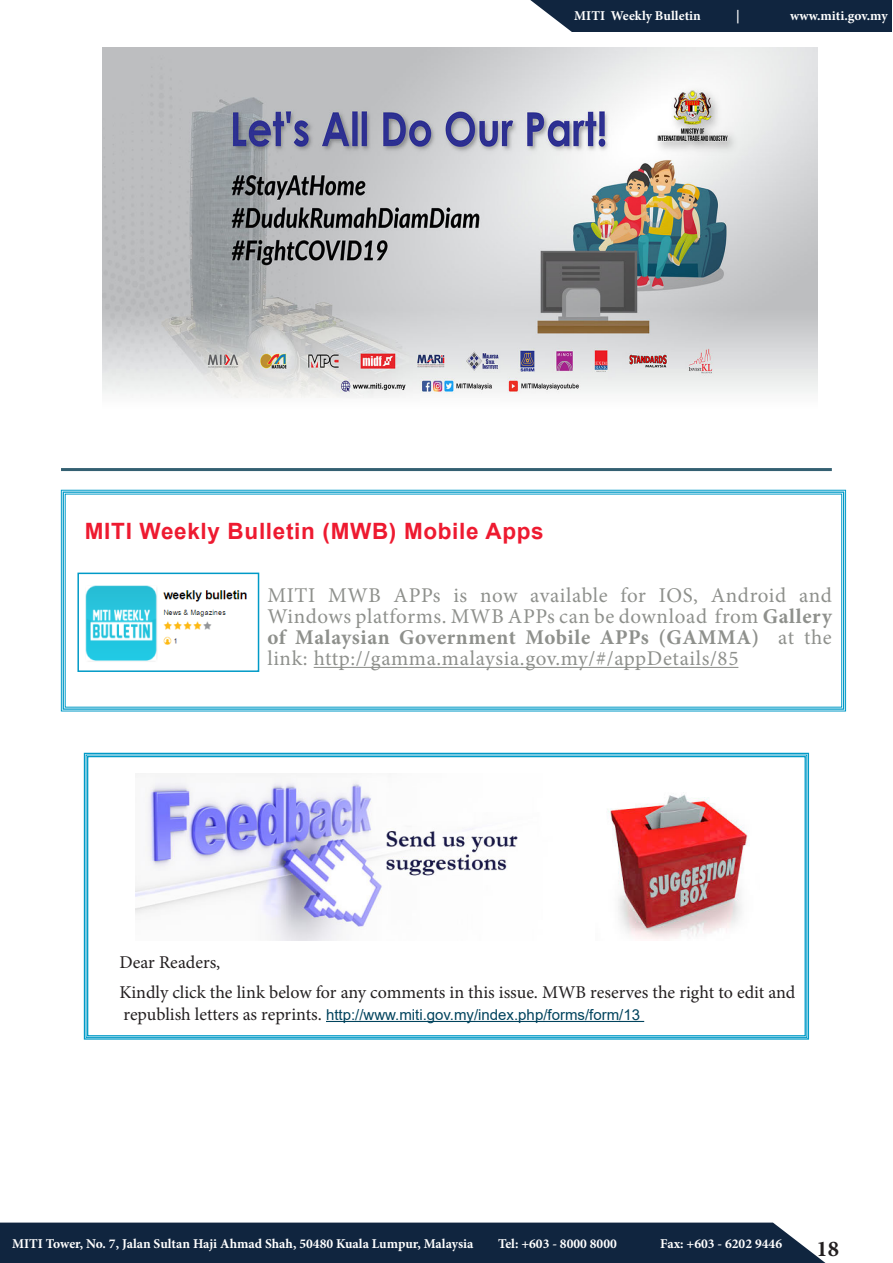
<style>
.page{position:relative;width:893px;height:1263px;background:#fff}
.page>*{position:absolute;margin:0;border:0;box-sizing:border-box;transform-origin:0 0}
.t1{font:700 22.5px "Arial";letter-spacing:.03em;color:#ee1a30}
.t2{font:700 22.5px "Minion Pro";color:#231f20}
.t3{font:21px/21px "Minion Pro";letter-spacing:.03em;color:#8e908c;text-align:justify}
.t4{font:18px "Minion Pro";color:#231f20}
.t5{font:15px "Arial";color:#01435d}
.t6{font:700 13.5px "Minion Pro";color:#fff}
.s1{font-weight:700}
.s2{font-family:"Minion Pro";font-size:18px;color:#231f20}
</style>
<div class="page">
<div style="left:0;top:1222px;width:826px;height:41px;background:#10253f"></div>
<div style="left:530px;top:0;width:361px;height:31px;background:#10253f"></div>
<svg style="left:83px;top:752px;width:727px;height:288px"></svg>
<img style="left:135px;top:773px;width:428px;height:168px">
<hr style="left:326px;top:1021px;width:318px;height:1px;background:#01435d">
<img style="left:596px;top:793px;width:164px;height:148px">
<svg style="left:61px;top:490px;width:785px;height:222px"></svg>
<div style="left:63px;top:491px;width:781px;height:219px;border:1px solid #009ac7"></div>
<hr style="left:314px;top:667px;width:424px;height:1px;background:#8e908c">
<img style="left:80px;top:576px;width:176px;height:93px">
<div style="left:77px;top:573px;width:182px;height:99px;border:2px solid #009ac7"></div>
<hr style="left:61px;top:468px;width:771px;height:3px;background:#346072">
<img style="left:103px;top:48px;width:714px;height:350px">
<p class="t6" style="left:574px;top:6px;width:128px">MITI Weekly Bulletin</p>
<p class="t6" style="left:736px;top:6px;width:5px">|</p>
<p class="t6" style="left:790px;top:6px;width:99px">www.miti.gov.my</p>
<p class="t1" style="left:85px;top:515px;width:460px">MITI Weekly Bulletin (MWB) Mobile Apps</p>
<p class="t3" style="left:267px;top:585px;width:566px">MITI MWB APPs is now available for IOS, Android and Windows platforms. MWB APPs can be download from <span class="s1">Gallery of Malaysian Government Mobile APPs (GAMMA)</span> at the link: http://gamma.malaysia.gov.my/#/appDetails/85</p>
<p class="t4" style="left:119px;top:950px;width:102px">Dear Readers,</p>
<p class="t4" style="left:119px;top:980px;width:677px">Kindly click the link below for any comments in this issue. MWB reserves the right to edit and</p>
<p class="t5" style="left:124px;top:1004px;width:518px"><span class="s2">republish letters as reprints.</span> http://www.miti.gov.my/index.php/forms/form/13</p>
<p class="t6" style="left:12px;top:1234px;width:463px">MITI Tower, No. 7, Jalan Sultan Haji Ahmad Shah, 50480 Kuala Lumpur, Malaysia</p>
<p class="t6" style="left:498px;top:1234px;width:120px">Tel: +603 - 8000 8000</p>
<p class="t6" style="left:660px;top:1234px;width:123px">Fax: +603 - 6202 9446</p>
<p class="t2" style="left:816px;top:1232px;width:24px">18</p>
</div>
